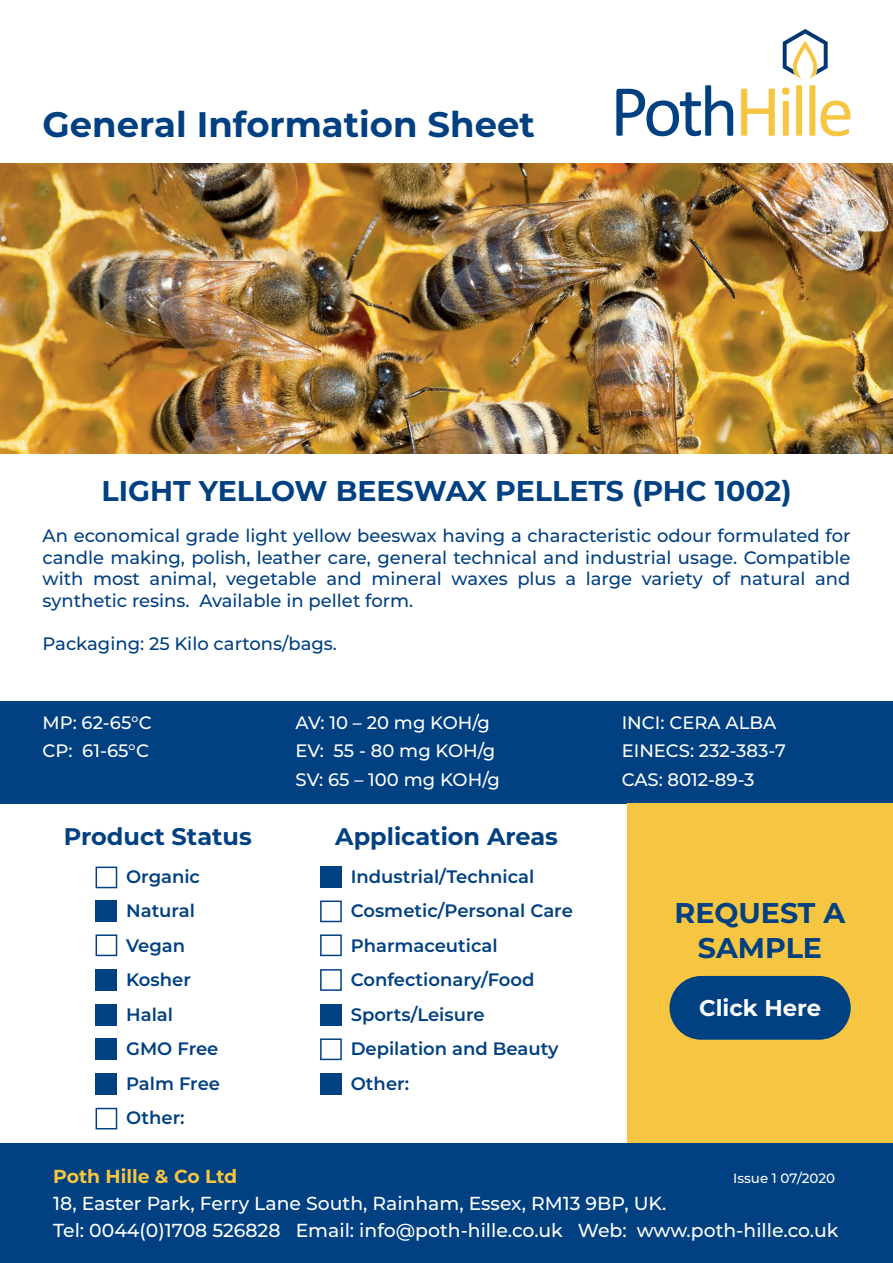
<style>
.page{position:relative;width:893px;height:1263px;background:#fff}
.page>*{position:absolute;margin:0;border:0;box-sizing:border-box;transform-origin:0 0}
.t1{font:700 35.4px "Montserrat";color:#014081}
.t2{font:700 28.5px/34.2px "Montserrat";color:#014081;text-align:center}
.t3{font:700 24px "Montserrat";color:#014081}
.t4{font:700 22.8px "Montserrat";color:#fff}
.t5{font:500 18.75px/26.7px "Montserrat";color:#fff}
.t6{font:700 18.75px "Montserrat";color:#f6c541}
.t7{font:500 18px/21.6px "Montserrat";color:#014081;text-align:justify}
.t8{font:600 18px/34.5px "Montserrat";color:#014081}
.t9{font:500 18px/28.5px "Montserrat";color:#fff}
.t10{font:500 13.5px "Montserrat";color:#fff}
</style>
<div class="page">
<div style="left:0;top:701px;width:893px;height:102px;background:#014081"></div>
<div style="left:0;top:1143px;width:893px;height:120px;background:#014081"></div>
<svg style="left:616px;top:85px;width:117px;height:51px"></svg>
<svg style="left:741px;top:89px;width:34px;height:47px"></svg>
<svg style="left:782px;top:88px;width:7px;height:48px"></svg>
<svg style="left:796px;top:85px;width:6px;height:51px"></svg>
<svg style="left:809px;top:85px;width:41px;height:51px"></svg>
<svg style="left:783px;top:29px;width:45px;height:50px"></svg>
<svg style="left:96px;top:866px;width:21px;height:22px"></svg>
<div style="left:96px;top:900px;width:21px;height:22px;background:#014081"></div>
<svg style="left:96px;top:934px;width:21px;height:22px"></svg>
<div style="left:96px;top:969px;width:21px;height:22px;background:#014081"></div>
<div style="left:96px;top:1004px;width:21px;height:21px;background:#014081"></div>
<div style="left:96px;top:1038px;width:21px;height:22px;background:#014081"></div>
<div style="left:96px;top:1073px;width:21px;height:22px;background:#014081"></div>
<svg style="left:96px;top:1108px;width:21px;height:21px"></svg>
<div style="left:320px;top:866px;width:22px;height:22px;background:#014081"></div>
<svg style="left:320px;top:900px;width:22px;height:22px"></svg>
<svg style="left:320px;top:934px;width:22px;height:22px"></svg>
<svg style="left:320px;top:969px;width:22px;height:22px"></svg>
<div style="left:320px;top:1004px;width:22px;height:21px;background:#014081"></div>
<svg style="left:320px;top:1038px;width:22px;height:22px"></svg>
<div style="left:320px;top:1073px;width:22px;height:22px;background:#014081"></div>
<div style="left:627px;top:803px;width:266px;height:340px;background:#f6c541"></div>
<div style="left:669px;top:976px;width:182px;height:64px;background:#014081;border-radius:32px"></div>
<img style="left:0;top:163px;width:893px;height:290px">
<h1 class="t1" style="left:43px;top:99px;width:494px">General Information Sheet</h1>
<h2 class="t2" style="left:102px;top:473px;width:692px">LIGHT YELLOW BEESWAX PELLETS (PHC 1002)</h2>
<p class="t7" style="left:43px;top:524px;width:809px">An economical grade light yellow beeswax having a characteristic odour formulated for candle making, polish, leather care, general technical and industrial usage. Compatible with most animal, vegetable and mineral waxes plus a large variety of natural and synthetic resins. Available in pellet form.</p>
<p class="t7" style="left:43px;top:632px;width:296px">Packaging: 25 Kilo cartons/bags.</p>
<p class="t9" style="left:43px;top:707px;width:111px">MP: 62-65°C<br>CP: 61-65°C</p>
<p class="t9" style="left:296px;top:707px;width:206px">AV: 10 – 20 mg KOH/g<br>EV: 55 - 80 mg KOH/g<br>SV: 65 – 100 mg KOH/g</p>
<p class="t9" style="left:622px;top:707px;width:166px">INCI: CERA ALBA<br>EINECS: 232-383-7<br>CAS: 8012-89-3</p>
<h3 class="t3" style="left:64px;top:819px;width:190px">Product Status</h3>
<h3 class="t3" style="left:335px;top:819px;width:224px">Application Areas</h3>
<p class="t8" style="left:126px;top:858px;width:95px">Organic<br>Natural<br>Vegan<br>Kosher<br>Halal<br>GMO Free<br>Palm Free<br>Other:</p>
<p class="t8" style="left:351px;top:858px;width:224px">Industrial/Technical<br>Cosmetic/Personal Care<br>Pharmaceutical<br>Confectionary/Food<br>Sports/Leisure<br>Depilation and Beauty<br>Other:</p>
<h2 class="t2" style="left:674px;top:895px;width:173px">REQUEST A<br>SAMPLE</h2>
<p class="t4" style="left:699px;top:991px;width:124px">Click Here</p>
<p class="t6" style="left:53px;top:1163px;width:186px">Poth Hille &amp; Co Ltd</p>
<p class="t5" style="left:53px;top:1189px;width:787px">18, Easter Park, Ferry Lane South, Rainham, Essex, RM13 9BP, UK.<br>Tel: 0044(0)1708 526828 Email: info@poth-hille.co.uk Web: www.poth-hille.co.uk</p>
<p class="t10" style="left:733px;top:1169px;width:103px">Issue 1 07/2020</p>
</div>
